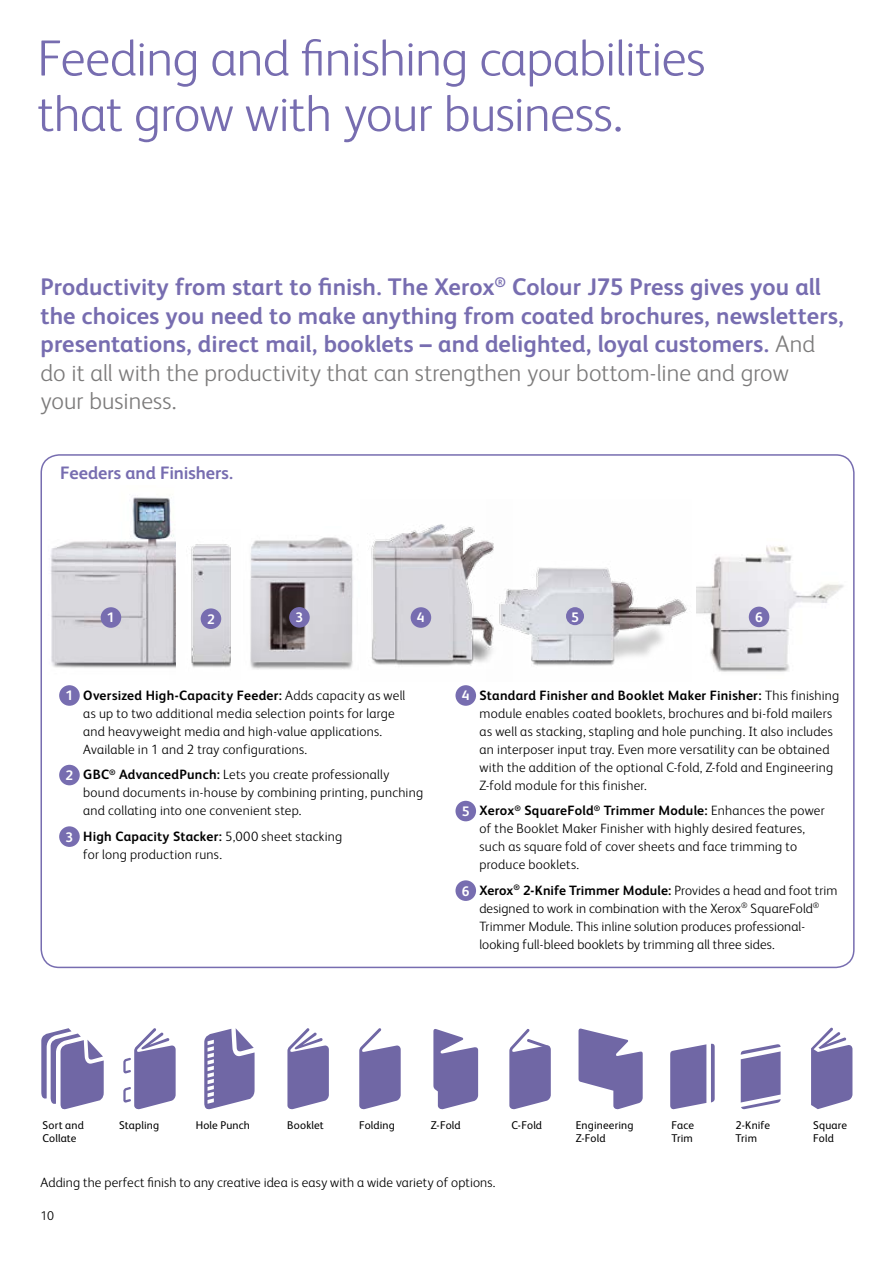
<style>
.page{position:relative;width:893px;height:1263px;background:#fff}
.page>*{position:absolute;margin:0;border:0;box-sizing:border-box;transform-origin:0 0}
.t1{font:300 51px/55.5px "Xerox Sans";letter-spacing:-.01em;color:#776db0}
.t2{font:700 24px/28.5px "Xerox Sans";letter-spacing:.005em;color:#776db0}
.t3{font:700 18px "Xerox Sans";color:#776db0}
.t4{font:700 13.8px "Xerox Sans";color:#fff}
.t5{font:300 13.5px/18px "Xerox Sans";letter-spacing:.015em;color:#000}
.t6{font:300 12.75px "Xerox Sans";color:#000}
.t7{font:11.25px/13.5px "Xerox Sans";letter-spacing:.015em;color:#000}
.s1{font-weight:300;color:#7c7b7b}
.s2{font-weight:700;font-size:13.8px;color:#fff}
.s3{font-weight:700}
</style>
<div class="page">
<img style="left:50px;top:497px;width:121px;height:171px">
<img style="left:250px;top:537px;width:103px;height:133px">
<img style="left:371px;top:524px;width:116px;height:141px">
<img style="left:170px;top:530px;width:61px;height:138px">
<div style="left:101px;top:607px;width:20px;height:21px;background:#776db0;border-radius:50%"></div>
<div style="left:201px;top:608px;width:20px;height:21px;background:#776db0;border-radius:50%"></div>
<div style="left:289px;top:607px;width:21px;height:21px;background:#776db0;border-radius:50%"></div>
<div style="left:411px;top:607px;width:20px;height:21px;background:#776db0;border-radius:50%"></div>
<img style="left:487px;top:540px;width:200px;height:126px">
<div style="left:566px;top:607px;width:18px;height:18px;background:#776db0;border-radius:50%"></div>
<div style="left:59px;top:685px;width:21px;height:21px;background:#776db0;border-radius:50%"></div>
<div style="left:59px;top:765px;width:21px;height:20px;background:#776db0;border-radius:50%"></div>
<div style="left:59px;top:826px;width:21px;height:21px;background:#776db0;border-radius:50%"></div>
<div style="left:455px;top:685px;width:21px;height:21px;background:#776db0;border-radius:50%"></div>
<div style="left:455px;top:801px;width:21px;height:20px;background:#776db0;border-radius:50%"></div>
<div style="left:455px;top:880px;width:21px;height:21px;background:#776db0;border-radius:50%"></div>
<svg style="left:123px;top:1028px;width:53px;height:82px"></svg>
<svg style="left:359px;top:1028px;width:42px;height:82px"></svg>
<svg style="left:433px;top:1029px;width:45px;height:81px"></svg>
<svg style="left:287px;top:1028px;width:42px;height:82px"></svg>
<svg style="left:41px;top:1028px;width:63px;height:82px"></svg>
<svg style="left:204px;top:1028px;width:51px;height:82px"></svg>
<svg style="left:670px;top:1043px;width:45px;height:66px"></svg>
<svg style="left:509px;top:1029px;width:42px;height:81px"></svg>
<svg style="left:578px;top:1028px;width:65px;height:82px"></svg>
<svg style="left:811px;top:1027px;width:41px;height:82px"></svg>
<svg style="left:740px;top:1044px;width:41px;height:66px"></svg>
<img style="left:696px;top:545px;width:148px;height:127px">
<div style="left:749px;top:607px;width:20px;height:20px;background:#776db0;border-radius:50%"></div>
<h1 class="t1" style="left:38px;top:28px;width:669px">Feeding and finishing capabilities that grow with your business.</h1>
<p class="t2" style="left:40px;top:272px;width:805px">Productivity from start to finish. The Xerox<sup>®</sup> Colour J75 Press gives you all the choices you need to make anything from coated brochures, newsletters, presentations, direct mail, booklets – and delighted, loyal customers. <span class="s1">And do it all with the productivity that can strengthen your bottom-line and grow<br>your business.</span></p>
<h3 class="t3" style="left:60px;top:461px;width:174px">Feeders and Finishers.</h3>
<p class="t4" style="left:107px;top:608px;width:9px">1</p>
<p class="t4" style="left:207px;top:609px;width:9px">2</p>
<p class="t4" style="left:295px;top:608px;width:9px">3</p>
<p class="t4" style="left:417px;top:608px;width:9px">4</p>
<p class="t4" style="left:571px;top:608px;width:9px">5</p>
<p class="t4" style="left:755px;top:608px;width:9px">6</p>
<p class="t5" style="left:83px;top:685px;width:324px;text-indent:-18px"><span class="s2">1</span> <span class="s3">Oversized High-Capacity Feeder:</span> Adds capacity as well as up to two additional media selection points for large and heavyweight media and high-value applications.<br>Available in 1 and 2 tray configurations.</p>
<p class="t5" style="left:83px;top:765px;width:341px;text-indent:-18px"><span class="s2">2</span> <span class="s3">GBC</span><sup>®</sup> <span class="s3">AdvancedPunch:</span> Lets you create professionally bound documents in-house by combining printing, punching and collating into one convenient step.</p>
<p class="t5" style="left:83px;top:827px;width:261px;text-indent:-18px"><span class="s2">3</span> <span class="s3">High Capacity Stacker:</span> 5,000 sheet stacking for long production runs.</p>
<p class="t5" style="left:480px;top:685px;width:361px;text-indent:-18px"><span class="s2">4</span> <span class="s3">Standard Finisher and Booklet Maker Finisher:</span> This finishing module enables coated booklets, brochures and bi-fold mailers as well as stacking, stapling and hole punching. It also includes an interposer input tray. Even more versatility can be obtained with the addition of the optional C-fold, Z-fold and Engineering Z-fold module for this finisher.</p>
<p class="t5" style="left:480px;top:801px;width:347px;text-indent:-18px"><span class="s2">5</span> <span class="s3">Xerox</span><sup>®</sup> <span class="s3">SquareFold</span><sup>®</sup> <span class="s3">Trimmer Module:</span> Enhances the power of the Booklet Maker Finisher with highly desired features, such as square fold of cover sheets and face trimming to produce booklets.</p>
<p class="t5" style="left:479px;top:881px;width:360px;text-indent:-18px"><span class="s2">6</span> <span class="s3">Xerox</span><sup>®</sup> <span class="s3">2-Knife Trimmer Module:</span> Provides a head and foot trim designed to work in combination with the Xerox<sup>®</sup> SquareFold<sup>® </sup>Trimmer Module. This inline solution produces professional&shy;looking full-bleed booklets by trimming all three sides.</p>
<p class="t7" style="left:736px;top:1117px;width:36px">2-Knife<br>Trim</p>
<p class="t7" style="left:43px;top:1117px;width:43px">Sort and<br>Collate</p>
<p class="t7" style="left:119px;top:1117px;width:42px">Stapling</p>
<p class="t7" style="left:196px;top:1117px;width:56px">Hole Punch</p>
<p class="t7" style="left:287px;top:1117px;width:38px">Booklet</p>
<p class="t7" style="left:359px;top:1117px;width:37px">Folding</p>
<p class="t7" style="left:431px;top:1117px;width:31px">Z-Fold</p>
<p class="t7" style="left:511px;top:1117px;width:32px">C-Fold</p>
<p class="t7" style="left:576px;top:1117px;width:59px">Engineering<br>Z-Fold</p>
<p class="t7" style="left:672px;top:1117px;width:24px">Face<br>Trim</p>
<p class="t7" style="left:813px;top:1117px;width:35px">Square<br>Fold</p>
<p class="t5" style="left:41px;top:1172px;width:456px">Adding the perfect finish to any creative idea is easy with a wide variety of options.</p>
<p class="t6" style="left:40px;top:1207px;width:15px">10</p>
</div>
